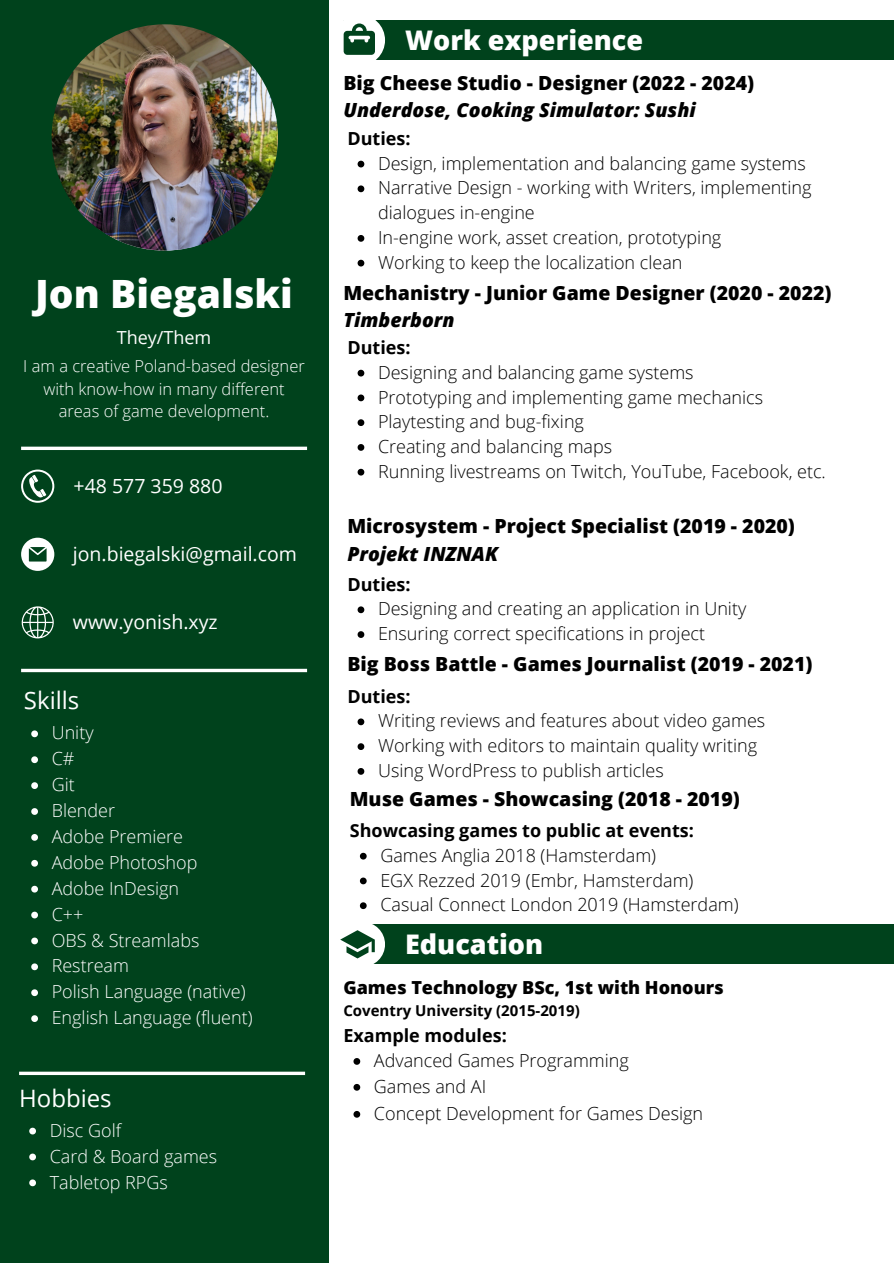
<style>
.page{position:relative;width:894px;height:1264px;background:#fff}
.page>*{position:absolute;margin:0;border:0;box-sizing:border-box;transform-origin:0 0}
.t1{font:800 39px "Open Sans";color:#fff}
.t2{font:800 27px "Open Sans";color:#fff}
.t3{font:24px "Open Sans";color:#fff}
.t4{font:800 19.5px/27px "Open Sans";color:#000}
.t5{font:19.5px "Open Sans";color:#fff}
.t6{font:300 18px/24.8px "Open Sans";color:#000}
.t7{font:300 18px "Open Sans";color:#fff}
.t8{font:700 18px "Open Sans";color:#000}
.t9{font:800 18px "Open Sans";color:#000}
.t10{font:18px "Open Sans";color:#fff}
.t11{font:300 16.5px/22.5px "Open Sans";color:#fff;text-align:center}
.t12{font:700 15px "Open Sans";color:#000}
.s1{font-style:italic}
</style>
<div class="page">
<div style="left:0;top:0;width:328px;height:1262px;background:#00421c"></div>
<svg style="left:21px;top:446px;width:286px;height:4px"></svg>
<svg style="left:21px;top:668px;width:286px;height:4px"></svg>
<svg style="left:19px;top:1071px;width:286px;height:4px"></svg>
<div style="left:343px;top:21px;width:550px;height:39px;background:#00421c"></div>
<svg style="left:343px;top:20px;width:42px;height:40px"></svg>
<svg style="left:21px;top:469px;width:33px;height:34px"></svg>
<svg style="left:21px;top:537px;width:33px;height:34px"></svg>
<svg style="left:21px;top:606px;width:33px;height:33px"></svg>
<div style="left:359px;top:924px;width:534px;height:40px;background:#00421c"></div>
<div style="left:340px;top:921px;width:45px;height:45px;background:#fff;border-radius:50%"></div>
<svg style="left:340px;top:930px;width:34px;height:28px"></svg>
<img style="left:52px;top:24px;width:226px;height:226px;border-radius:50%">
<svg style="left:360px;top:852px;width:6px;height:7px"></svg>
<svg style="left:360px;top:877px;width:6px;height:7px"></svg>
<svg style="left:360px;top:902px;width:6px;height:7px"></svg>
<svg style="left:31px;top:730px;width:7px;height:7px"></svg>
<svg style="left:31px;top:756px;width:7px;height:7px"></svg>
<svg style="left:31px;top:782px;width:7px;height:7px"></svg>
<svg style="left:31px;top:808px;width:7px;height:6px"></svg>
<svg style="left:31px;top:834px;width:7px;height:6px"></svg>
<svg style="left:31px;top:859px;width:7px;height:7px"></svg>
<svg style="left:31px;top:885px;width:7px;height:7px"></svg>
<svg style="left:31px;top:911px;width:7px;height:7px"></svg>
<svg style="left:31px;top:937px;width:7px;height:7px"></svg>
<svg style="left:31px;top:963px;width:7px;height:7px"></svg>
<svg style="left:31px;top:989px;width:7px;height:7px"></svg>
<svg style="left:31px;top:1015px;width:7px;height:6px"></svg>
<svg style="left:29px;top:1127px;width:7px;height:7px"></svg>
<svg style="left:29px;top:1153px;width:7px;height:7px"></svg>
<svg style="left:29px;top:1179px;width:7px;height:7px"></svg>
<svg style="left:357px;top:370px;width:7px;height:6px"></svg>
<svg style="left:357px;top:394px;width:7px;height:7px"></svg>
<svg style="left:357px;top:419px;width:7px;height:7px"></svg>
<svg style="left:357px;top:444px;width:7px;height:7px"></svg>
<svg style="left:357px;top:469px;width:7px;height:6px"></svg>
<svg style="left:357px;top:606px;width:7px;height:7px"></svg>
<svg style="left:357px;top:631px;width:7px;height:7px"></svg>
<svg style="left:353px;top:1058px;width:7px;height:6px"></svg>
<svg style="left:353px;top:1084px;width:7px;height:6px"></svg>
<svg style="left:353px;top:1111px;width:7px;height:6px"></svg>
<svg style="left:357px;top:718px;width:7px;height:7px"></svg>
<svg style="left:357px;top:743px;width:7px;height:7px"></svg>
<svg style="left:357px;top:768px;width:7px;height:6px"></svg>
<svg style="left:357px;top:161px;width:7px;height:6px"></svg>
<svg style="left:357px;top:185px;width:7px;height:7px"></svg>
<svg style="left:357px;top:235px;width:7px;height:7px"></svg>
<svg style="left:357px;top:260px;width:7px;height:6px"></svg>
<h5 class="t1" style="left:35px;top:266px;width:259px">Jon Biegalski</h5>
<h3 class="t10" style="left:117px;top:325px;width:96px">They/Them</h3>
<p class="t11" style="left:23px;top:354px;width:283px">I am a creative Poland-based designer with know-how in many different areas of game development.</p>
<p class="t5" style="left:73px;top:472px;width:150px">+48 577 359 880</p>
<h1 class="t5" style="left:73px;top:540px;width:226px">jon.biegalski@gmail.com</h1>
<h5 class="t5" style="left:73px;top:608px;width:146px">www.yonish.xyz</h5>
<p class="t3" style="left:24px;top:683px;width:57px">Skills</p>
<p class="t7" style="left:52px;top:720px;width:43px">Unity</p>
<p class="t7" style="left:52px;top:746px;width:24px">C#</p>
<p class="t7" style="left:52px;top:772px;width:25px">Git</p>
<p class="t7" style="left:52px;top:798px;width:65px">Blender</p>
<p class="t7" style="left:52px;top:823px;width:133px">Adobe Premiere</p>
<p class="t7" style="left:52px;top:849px;width:147px">Adobe Photoshop</p>
<p class="t7" style="left:52px;top:875px;width:129px">Adobe InDesign</p>
<p class="t7" style="left:52px;top:901px;width:33px">C++</p>
<p class="t7" style="left:52px;top:927px;width:149px">OBS &amp; Streamlabs</p>
<p class="t7" style="left:52px;top:953px;width:79px">Restream</p>
<h3 class="t7" style="left:52px;top:979px;width:195px">Polish Language (native)</h3>
<p class="t7" style="left:52px;top:1005px;width:202px">English Language (fluent)</p>
<p class="t3" style="left:19px;top:1080px;width:94px">Hobbies</p>
<p class="t7" style="left:50px;top:1117px;width:73px">Disc Golf</p>
<p class="t7" style="left:50px;top:1143px;width:169px">Card &amp; Board games</p>
<h2 class="t7" style="left:50px;top:1169px;width:120px">Tabletop RPGs</h2>
<h4 class="t2" style="left:405px;top:21px;width:239px">Work experience</h4>
<h4 class="t4" style="left:343px;top:69px;width:412px">Big Cheese Studio - Designer (2022 - 2024)<br><span class="s1">Underdose, Cooking Simulator: Sushi</span></h4>
<p class="t8" style="left:347px;top:126px;width:65px">Duties:</p>
<p class="t6" style="left:378px;top:150px;width:429px">Design, implementation and balancing game systems</p>
<p class="t6" style="left:378px;top:175px;width:435px">Narrative Design - working with Writers, implementing dialogues in-engine</p>
<p class="t6" style="left:378px;top:225px;width:344px">In-engine work, asset creation, prototyping</p>
<h2 class="t6" style="left:378px;top:249px;width:306px">Working to keep the localization clean</h2>
<h4 class="t4" style="left:343px;top:278px;width:489px">Mechanistry - Junior Game Designer (2020 - 2022)<br><span class="s1">Timberborn</span></h4>
<p class="t8" style="left:347px;top:335px;width:65px">Duties:</p>
<p class="t6" style="left:378px;top:359px;width:317px">Designing and balancing game systems</p>
<p class="t6" style="left:378px;top:384px;width:386px">Prototyping and implementing game mechanics</p>
<p class="t6" style="left:378px;top:409px;width:207px">Playtesting and bug-fixing</p>
<h4 class="t6" style="left:378px;top:433px;width:235px">Creating and balancing maps</h4>
<h4 class="t6" style="left:378px;top:458px;width:449px">Running livestreams on Twitch, YouTube, Facebook, etc.</h4>
<p class="t4" style="left:347px;top:511px;width:449px;line-height:28.2px">Microsystem - Project Specialist (2019 - 2020)<br><span class="s1">Projekt INZNAK</span></p>
<p class="t8" style="left:347px;top:571px;width:65px">Duties:</p>
<p class="t6" style="left:378px;top:596px;width:369px">Designing and creating an application in Unity</p>
<p class="t6" style="left:378px;top:621px;width:328px">Ensuring correct specifications in project</p>
<h4 class="t4" style="left:347px;top:650px;width:466px">Big Boss Battle - Games Journalist (2019 - 2021)</h4>
<h4 class="t8" style="left:347px;top:683px;width:65px">Duties:</h4>
<p class="t6" style="left:378px;top:708px;width:388px">Writing reviews and features about video games</p>
<p class="t6" style="left:378px;top:733px;width:380px">Working with editors to maintain quality writing</p>
<p class="t6" style="left:378px;top:757px;width:287px">Using WordPress to publish articles</p>
<p class="t4" style="left:349px;top:784px;width:391px">Muse Games - Showcasing (2018 - 2019)</p>
<h5 class="t8" style="left:349px;top:817px;width:345px">Showcasing games to public at events:</h5>
<p class="t6" style="left:380px;top:842px;width:277px">Games Anglia 2018 (Hamsterdam)</p>
<h5 class="t6" style="left:380px;top:867px;width:314px">EGX Rezzed 2019 (Embr, Hamsterdam)</h5>
<p class="t6" style="left:380px;top:892px;width:359px">Casual Connect London 2019 (Hamsterdam)</p>
<h4 class="t2" style="left:405px;top:925px;width:140px">Education</h4>
<p class="t9" style="left:343px;top:975px;width:382px">Games Technology BSc, 1st with Honours</p>
<p class="t12" style="left:343px;top:999px;width:238px">Coventry University (2015-2019)</p>
<h4 class="t8" style="left:343px;top:1023px;width:165px">Example modules:</h4>
<h4 class="t6" style="left:374px;top:1047px;width:256px">Advanced Games Programming</h4>
<p class="t6" style="left:374px;top:1073px;width:114px">Games and AI</p>
<p class="t6" style="left:374px;top:1100px;width:331px">Concept Development for Games Design</p>
</div>
